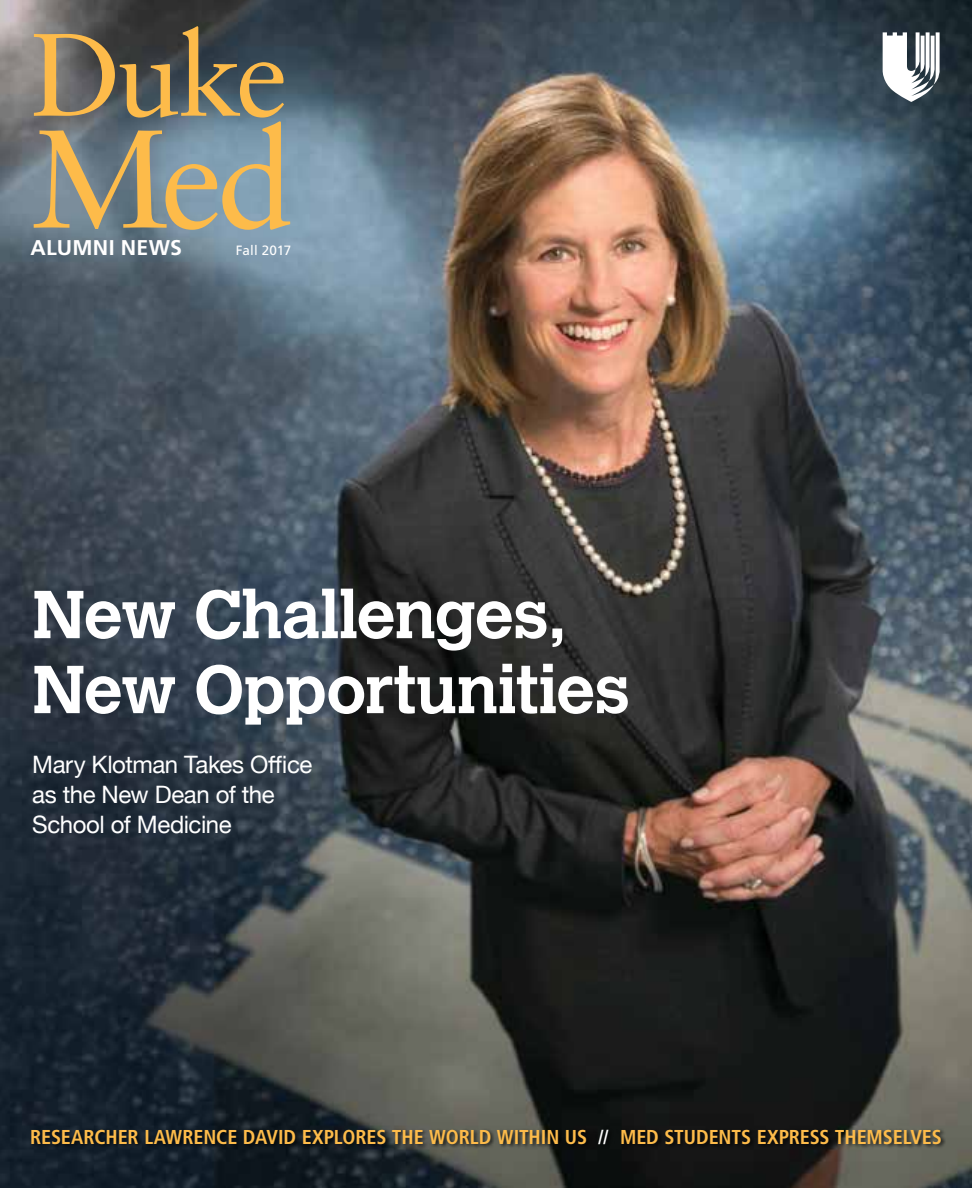
<style>
.page{position:relative;width:972px;height:1188px;background:#fff}
.page>*{position:absolute;margin:0;border:0;box-sizing:border-box;transform-origin:0 0}
.t1{font:139.35px "Sabon";color:#fdbb4a}
.t2{font:117.3px "Sabon";color:#fdbb4a}
.t3{font:700 67.2px/75px "Calvert";letter-spacing:-.02em;color:#fff}
.t4{font:24px/30px "Helvetica Neue";letter-spacing:-.02em;color:#fff}
.t5{font:700 21.3px "Frutiger LT Pro";letter-spacing:.01em;color:#fff}
.t6{font:700 condensed 20.1px "Frutiger LT Pro";letter-spacing:-.005em;color:#fdbb4a}
.t7{font:13.5px "Frutiger LT Pro";color:#fff}
.s1{color:#fff}
</style>
<div class="page">
<img style="left:0;top:0;width:972px;height:1188px">
<svg style="left:883px;top:32px;width:57px;height:70px"></svg>
<div style="left:30px;top:1128px;width:916px;height:21px;background:#000;opacity:.75"></div>
<h2 class="t2" style="left:30px;top:5px;width:259px">Duke</h2>
<h1 class="t1" style="left:30px;top:96px;width:265px">Med</h1>
<p class="t5" style="left:30px;top:235px;width:153px">ALUMNI NEWS</p>
<p class="t7" style="left:236px;top:242px;width:57px">Fall 2017</p>
<h3 class="t3" style="left:32px;top:576px;width:599px">New Challenges,<br>New Opportunities</h3>
<p class="t4" style="left:32px;top:751px;width:282px">Mary Klotman Takes Office as the New Dean of the<br>School of Medicine</p>
<p class="t6" style="left:30px;top:1125px;width:913px">RESEARCHER LAWRENCE DAVID EXPLORES THE WORLD WITHIN US <span class="s1">//</span> MED STUDENTS EXPRESS THEMSELVES</p>
</div>
